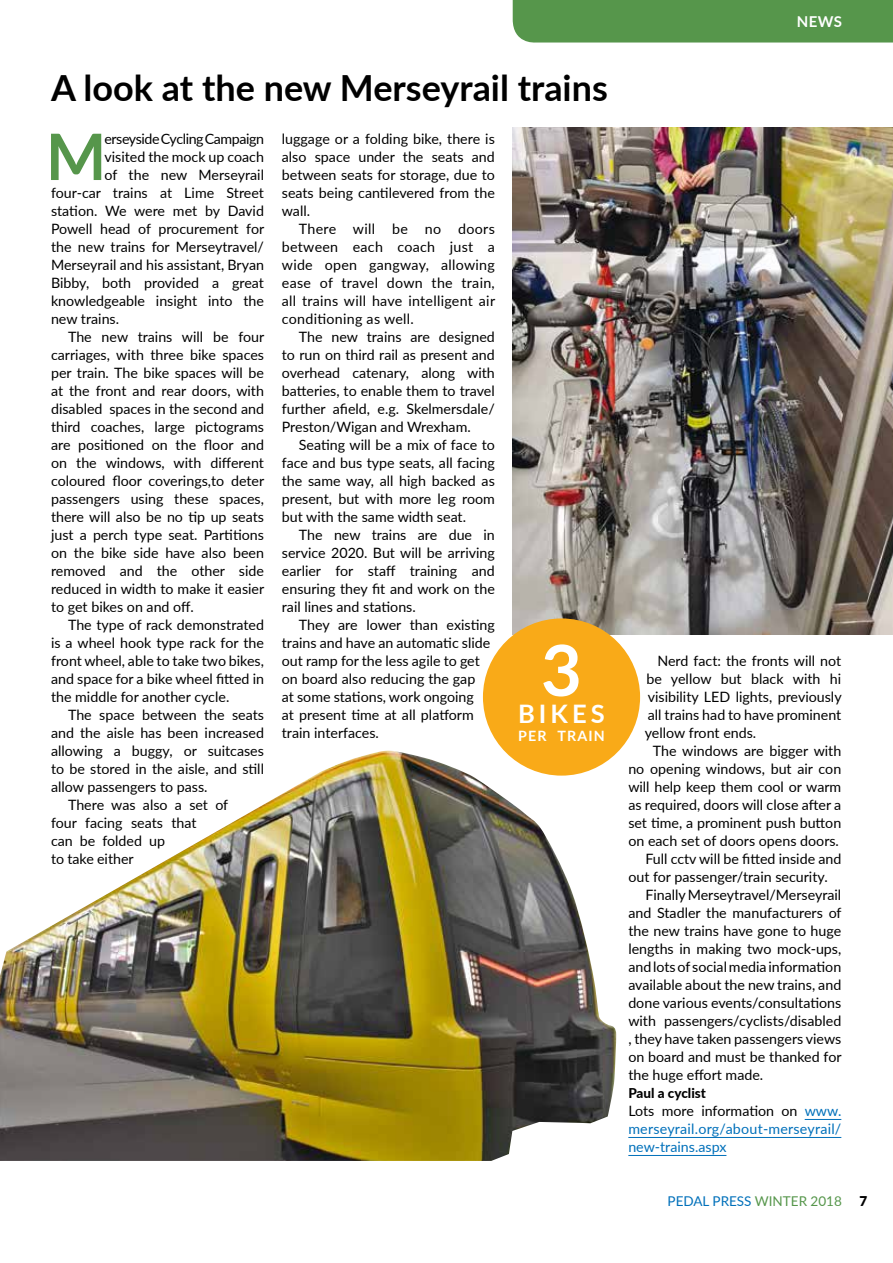
<style>
.page{position:relative;width:893px;height:1263px;background:#fff}
.page>*{position:absolute;margin:0;border:0;box-sizing:border-box;transform-origin:0 0}
.t1{font:700 70.5px "Lato";color:#fff}
.t2{font:700 64.05px "Lato";color:#56964b}
.t3{font:700 36px "Lato";color:#000}
.t4{font:700 25.5px "Lato";letter-spacing:.16em;color:#fff}
.t5{font:700 15px "Lato";color:#fff}
.t6{font:14.25px/18px "Lato";color:#000;text-align:justify}
.t7{font:14.25px/18px "Lato";letter-spacing:.01em;color:#0070ba;text-align:justify}
.t8{font:14.25px "Lato";letter-spacing:-.03em;color:#000}
.t9{font:700 14.25px "Lato";letter-spacing:.08em;color:#fff}
.t10{font:13.5px "Lato";color:#0070ba}
.t11{font:800 13.5px "Lato";color:#000}
.t12{font:900 13.5px "Lato";color:#000}
.s1{color:#000}
.s2{color:#56964b}
</style>
<div class="page">
<div style="left:513px;top:0;width:380px;height:43px;background:#56964b"></div>
<hr style="left:805px;top:1119px;width:36px;height:1px;background:#0070ba">
<hr style="left:628px;top:1137px;width:213px;height:1px;background:#0070ba">
<hr style="left:628px;top:1155px;width:98px;height:1px;background:#0070ba">
<img style="left:513px;top:128px;width:380px;height:506px">
<div style="left:483px;top:618px;width:157px;height:158px;background:#f9aa18;border-radius:50%"></div>
<img style="left:0;top:751px;width:616px;height:410px">
<h3 class="t3" style="left:51px;top:62px;width:558px">A look at the new Merseyrail trains</h3>
<h2 class="t2" style="left:46px;top:110px;width:62px">M</h2>
<p class="t8" style="left:104px;top:129px;width:161px">erseyside Cycling Campaign</p>
<p class="t6" style="left:282px;top:129px;width:215px">luggage or a folding bike, there is also space under the seats and between seats for storage, due to seats being cantilevered from the wall.</p>
<p class="t6" style="left:282px;top:219px;width:215px;text-indent:17px">There will be no doors between each coach just a wide open gangway, allowing ease of travel down the train, all trains will have intelligent air conditioning as well.</p>
<p class="t6" style="left:282px;top:327px;width:215px;text-indent:17px">The new trains are designed to run on third rail as present and overhead catenary, along with batteries, to enable them to travel further afield, e.g. Skelmersdale/ Preston/Wigan and Wrexham.</p>
<p class="t6" style="left:282px;top:435px;width:214px;text-indent:17px">Seating will be a mix of face to face and bus type seats, all facing the same way, all high backed as present, but with more leg room but with the same width seat.</p>
<p class="t6" style="left:282px;top:525px;width:215px;text-indent:17px">The new trains are due in service 2020. But will be arriving earlier for staff training and ensuring they fit and work on the rail lines and stations.</p>
<p class="t6" style="left:282px;top:615px;width:215px;text-align:left;text-indent:17px">They are lower than existing trains and have an automatic slide out ramp for the less agile to get on board also reducing the gap<br>at some stations, work ongoing<br>at present time at all platform train interfaces.</p>
<p class="t6" style="left:104px;top:147px;width:161px">visited the mock up coach</p>
<p class="t6" style="left:104px;top:165px;width:161px">of the new Merseyrail</p>
<p class="t6" style="left:51px;top:183px;width:214px">four-car trains at Lime Street</p>
<p class="t6" style="left:51px;top:201px;width:214px">station. We were met by David</p>
<p class="t6" style="left:51px;top:219px;width:215px">Powell head of procurement for</p>
<p class="t6" style="left:51px;top:237px;width:214px">the new trains for Merseytravel/</p>
<p class="t6" style="left:51px;top:255px;width:214px">Merseyrail and his assistant, Bryan</p>
<p class="t6" style="left:51px;top:273px;width:215px">Bibby, both provided a great</p>
<p class="t6" style="left:51px;top:291px;width:214px">knowledgeable insight into the</p>
<p class="t6" style="left:51px;top:309px;width:70px">new trains.</p>
<p class="t6" style="left:68px;top:327px;width:198px">The new trains will be four</p>
<p class="t6" style="left:51px;top:345px;width:214px">carriages, with three bike spaces</p>
<p class="t6" style="left:51px;top:363px;width:214px">per train. The bike spaces will be</p>
<p class="t6" style="left:51px;top:381px;width:214px">at the front and rear doors, with</p>
<p class="t6" style="left:51px;top:399px;width:214px">disabled spaces in the second and</p>
<p class="t6" style="left:51px;top:417px;width:214px">third coaches, large pictograms</p>
<p class="t6" style="left:51px;top:435px;width:214px">are positioned on the floor and</p>
<p class="t6" style="left:51px;top:453px;width:214px">on the windows, with different</p>
<p class="t6" style="left:51px;top:471px;width:215px">coloured floor coverings,to deter</p>
<p class="t6" style="left:51px;top:489px;width:214px">passengers using these spaces,</p>
<p class="t6" style="left:51px;top:507px;width:214px">there will also be no tip up seats</p>
<p class="t6" style="left:51px;top:525px;width:214px">just a perch type seat. Partitions</p>
<p class="t6" style="left:51px;top:543px;width:214px">on the bike side have also been</p>
<p class="t6" style="left:51px;top:561px;width:214px">removed and the other side</p>
<p class="t6" style="left:51px;top:579px;width:215px">reduced in width to make it easier</p>
<p class="t6" style="left:51px;top:597px;width:144px">to get bikes on and off.</p>
<p class="t6" style="left:68px;top:615px;width:197px">The type of rack demonstrated</p>
<p class="t6" style="left:51px;top:633px;width:214px">is a wheel hook type rack for the</p>
<p class="t6" style="left:51px;top:651px;width:215px">front wheel, able to take two bikes,</p>
<p class="t6" style="left:51px;top:669px;width:214px">and space for a bike wheel fitted in</p>
<p class="t6" style="left:51px;top:687px;width:180px">the middle for another cycle.</p>
<p class="t6" style="left:68px;top:705px;width:197px">The space between the seats</p>
<p class="t6" style="left:51px;top:723px;width:214px">and the aisle has been increased</p>
<p class="t6" style="left:51px;top:741px;width:214px">allowing a buggy, or suitcases</p>
<p class="t6" style="left:51px;top:759px;width:214px">to be stored in the aisle, and still</p>
<p class="t6" style="left:51px;top:777px;width:158px">allow passengers to pass.</p>
<p class="t6" style="left:68px;top:795px;width:162px">There was also a set of</p>
<p class="t6" style="left:51px;top:813px;width:147px">four facing seats that</p>
<p class="t6" style="left:51px;top:831px;width:115px">can be folded up</p>
<p class="t6" style="left:51px;top:849px;width:84px">to take either</p>
<h1 class="t1" style="left:541px;top:618px;width:42px">3</h1>
<h3 class="t4" style="left:518px;top:695px;width:88px">BIKES</h3>
<p class="t9" style="left:518px;top:725px;width:88px">PER TRAIN</p>
<p class="t5" style="left:797px;top:10px;width:47px">NEWS</p>
<p class="t6" style="left:657px;top:651px;width:185px">Nerd fact: the fronts will not</p>
<p class="t6" style="left:646px;top:669px;width:196px">be yellow but black with hi</p>
<p class="t6" style="left:648px;top:687px;width:195px">visibility LED lights, previously</p>
<p class="t6" style="left:648px;top:705px;width:195px">all trains had to have prominent</p>
<p class="t6" style="left:645px;top:723px;width:113px">yellow front ends.</p>
<p class="t6" style="left:653px;top:741px;width:190px">The windows are bigger with</p>
<p class="t6" style="left:628px;top:759px;width:214px">no opening windows, but air con</p>
<p class="t6" style="left:628px;top:777px;width:214px">will help keep them cool or warm</p>
<p class="t6" style="left:628px;top:795px;width:214px">as required, doors will close after a</p>
<p class="t6" style="left:628px;top:813px;width:214px">set time, a prominent push button</p>
<p class="t6" style="left:628px;top:831px;width:212px">on each set of doors opens doors.</p>
<p class="t6" style="left:645px;top:849px;width:197px">Full cctv will be fitted inside and</p>
<p class="t6" style="left:628px;top:867px;width:201px">out for passenger/train security.</p>
<p class="t6" style="left:645px;top:885px;width:197px">Finally Merseytravel/Merseyrail</p>
<p class="t6" style="left:628px;top:903px;width:215px">and Stadler the manufacturers of</p>
<p class="t6" style="left:628px;top:921px;width:214px">the new trains have gone to huge</p>
<p class="t6" style="left:628px;top:939px;width:214px">lengths in making two mock-ups,</p>
<p class="t6" style="left:628px;top:957px;width:214px">and lots of social media information</p>
<p class="t6" style="left:628px;top:975px;width:214px">available about the new trains, and</p>
<p class="t6" style="left:628px;top:993px;width:214px">done various events/consultations</p>
<p class="t6" style="left:628px;top:1011px;width:214px">with passengers/cyclists/disabled</p>
<p class="t6" style="left:628px;top:1029px;width:214px">, they have taken passengers views</p>
<p class="t6" style="left:628px;top:1047px;width:215px">on board and must be thanked for</p>
<p class="t6" style="left:628px;top:1065px;width:136px">the huge effort made.</p>
<p class="t11" style="left:628px;top:1083px;width:79px">Paul a cyclist</p>
<p class="t7" style="left:628px;top:1101px;width:215px"><span class="s1">Lots more information on</span> www. merseyrail.org/about-merseyrail/ new-trains.aspx</p>
<p class="t10" style="left:668px;top:1191px;width:176px">PEDAL PRESS <span class="s2">WINTER 2018</span></p>
<p class="t12" style="left:860px;top:1191px;width:9px">7</p>
</div>
